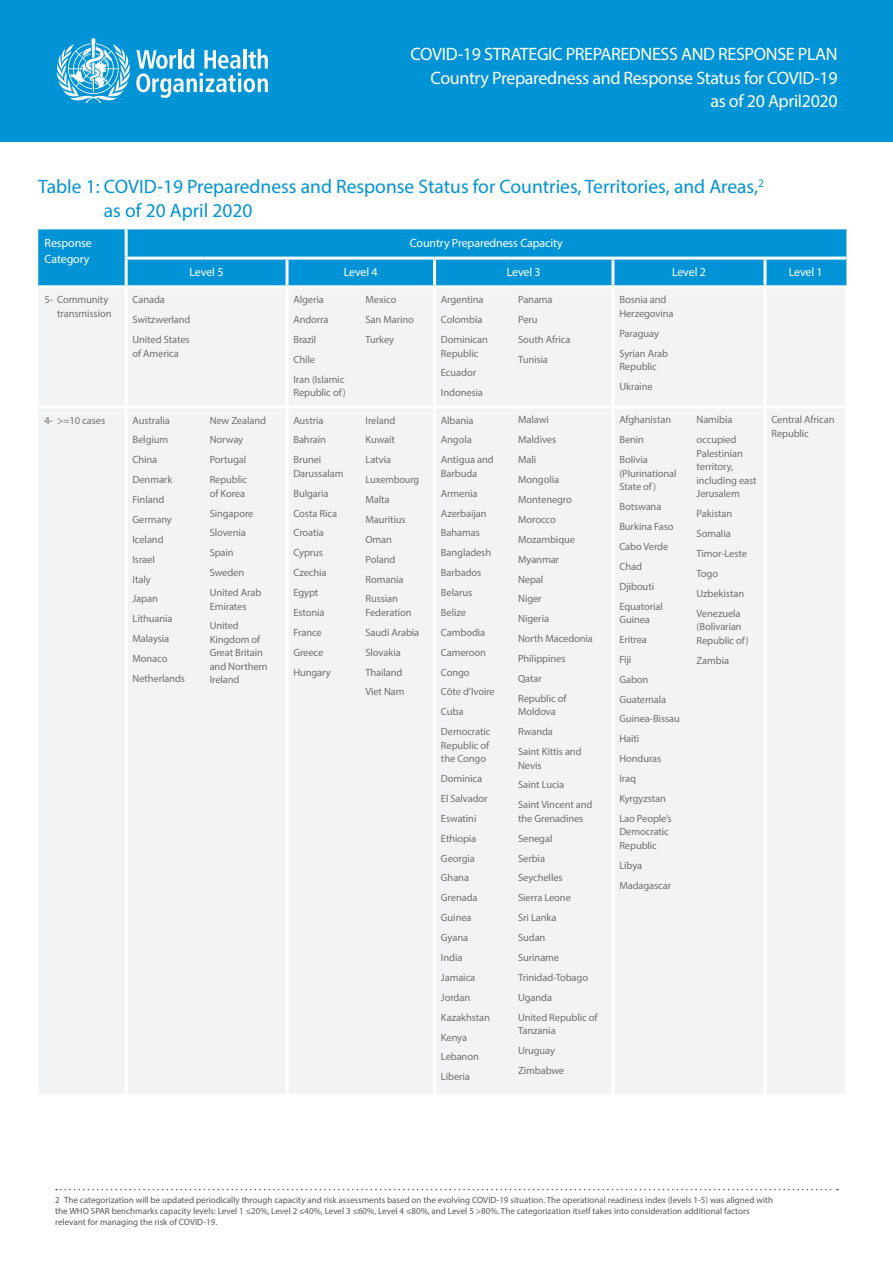
<style>
.page{position:relative;width:893px;height:1263px;background:#fff}
.page>*{position:absolute;margin:0;border:0;box-sizing:border-box;transform-origin:0 0}
.t1{font:19.5px/23.4px "Myriad Pro";color:#0093d5}
.t2{font:18px/23.4px "Myriad Pro";letter-spacing:-.02em;color:#fff;text-align:right}
.t3{font:12px/15.6px "Myriad Pro";letter-spacing:-.01em;color:#fff}
.t4{font:10.5px/20px "Myriad Pro";letter-spacing:-.01em;color:#707070}
.t5{font:9px/10.8px "Myriad Pro";color:#57585a}
</style>
<div class="page">
<div style="left:0;top:0;width:893px;height:141px;background:#0093d5"></div>
<svg style="left:56px;top:38px;width:212px;height:65px"></svg>
<div style="left:38px;top:229px;width:808px;height:56px;background:#0093d5"></div>
<div style="left:39px;top:289px;width:806px;height:805px;background:#f2f3f4"></div>
<hr style="left:286px;top:260px;width:3px;height:25px;background:#fff">
<hr style="left:433px;top:260px;width:3px;height:25px;background:#fff">
<hr style="left:125px;top:260px;width:3px;height:25px;background:#fff">
<hr style="left:125px;top:229px;width:3px;height:28px;background:#fff">
<hr style="left:125px;top:257px;width:78px;height:3px;background:#fff">
<hr style="left:203px;top:257px;width:84px;height:3px;background:#fff">
<hr style="left:287px;top:257px;width:72px;height:3px;background:#fff">
<hr style="left:359px;top:257px;width:76px;height:3px;background:#fff">
<hr style="left:435px;top:257px;width:77px;height:3px;background:#fff">
<hr style="left:512px;top:257px;width:101px;height:3px;background:#fff">
<hr style="left:765px;top:257px;width:81px;height:3px;background:#fff">
<hr style="left:286px;top:408px;width:3px;height:686px;background:#fff">
<hr style="left:125px;top:288px;width:3px;height:117px;background:#fff">
<hr style="left:38px;top:405px;width:88px;height:3px;background:#fff">
<hr style="left:125px;top:408px;width:3px;height:686px;background:#fff">
<hr style="left:765px;top:405px;width:83px;height:3px;background:#fff">
<hr style="left:433px;top:408px;width:3px;height:686px;background:#fff">
<hr style="left:611px;top:288px;width:3px;height:117px;background:#fff">
<hr style="left:763px;top:288px;width:3px;height:117px;background:#fff">
<hr style="left:611px;top:408px;width:3px;height:686px;background:#fff">
<hr style="left:763px;top:408px;width:3px;height:686px;background:#fff">
<hr style="left:126px;top:405px;width:77px;height:3px;background:#fff">
<hr style="left:203px;top:405px;width:84px;height:3px;background:#fff">
<hr style="left:435px;top:405px;width:77px;height:3px;background:#fff">
<hr style="left:512px;top:405px;width:101px;height:3px;background:#fff">
<hr style="left:613px;top:257px;width:77px;height:3px;background:#fff">
<hr style="left:611px;top:260px;width:3px;height:25px;background:#fff">
<hr style="left:690px;top:257px;width:75px;height:3px;background:#fff">
<hr style="left:763px;top:260px;width:3px;height:25px;background:#fff">
<hr style="left:613px;top:405px;width:77px;height:3px;background:#fff">
<hr style="left:690px;top:405px;width:75px;height:3px;background:#fff">
<hr style="left:286px;top:288px;width:3px;height:117px;background:#fff">
<hr style="left:433px;top:288px;width:3px;height:117px;background:#fff">
<hr style="left:287px;top:405px;width:72px;height:3px;background:#fff">
<hr style="left:359px;top:405px;width:76px;height:3px;background:#fff">
<svg style="left:56px;top:1189px;width:782px;height:1px"></svg>
<h2 class="t2" style="left:410px;top:42px;width:429px">COVID-19 STRATEGIC PREPAREDNESS AND RESPONSE PLAN<br>Country Preparedness and Response Status for COVID-19<br>as of 20 April2020</h2>
<h1 class="t1" style="left:104px;top:175px;width:662px;text-indent:-66px">Table 1: COVID-19 Preparedness and Response Status for Countries, Territories, and Areas,<sup>2 </sup>as of 20 April 2020</h1>
<p class="t3" style="left:45px;top:235px;width:49px">Response<br>Category</p>
<p class="t3" style="left:410px;top:235px;width:154px">Country Preparedness Capacity</p>
<p class="t3" style="left:190px;top:264px;width:35px">Level 5</p>
<p class="t3" style="left:344px;top:264px;width:35px">Level 4</p>
<p class="t3" style="left:507px;top:264px;width:35px">Level 3</p>
<p class="t3" style="left:672px;top:264px;width:35px">Level 2</p>
<p class="t3" style="left:789px;top:264px;width:35px">Level 1</p>
<p class="t4" style="left:57px;top:293px;width:56px;line-height:13.6px;text-indent:-13px">5- Community transmission</p>
<p class="t4" style="left:133px;top:290px;width:59px">Canada<br>Switzwerland<br>United States</p>
<p class="t4" style="left:133px;top:343px;width:48px">of America</p>
<p class="t4" style="left:293px;top:290px;width:52px">Algeria<br>Andorra<br>Brazil<br>Chile<br>Iran (Islamic</p>
<p class="t4" style="left:293px;top:383px;width:54px">Republic of)</p>
<p class="t4" style="left:518px;top:290px;width:54px">Panama<br>Peru<br>South Africa<br>Tunisia</p>
<p class="t4" style="left:619px;top:293px;width:56px;line-height:13.5px">Bosnia and<br>Herzegovina</p>
<p class="t4" style="left:365px;top:290px;width:50px">Mexico<br>San Marino<br>Turkey</p>
<p class="t4" style="left:441px;top:290px;width:49px">Argentina<br>Colombia<br>Dominican</p>
<p class="t4" style="left:441px;top:343px;width:44px">Republic<br>Ecuador<br>Indonesia</p>
<p class="t4" style="left:619px;top:323px;width:50px">Paraguay<br>Syrian Arab</p>
<p class="t4" style="left:619px;top:356px;width:39px">Republic<br>Ukraine</p>
<p class="t4" style="left:45px;top:410px;width:62px">4- &gt;=10 cases</p>
<p class="t4" style="left:133px;top:410px;width:54px">Australia<br>Belgium<br>China<br>Denmark<br>Finland<br>Germany<br>Iceland<br>Israel<br>Italy<br>Japan<br>Lithuania<br>Malaysia<br>Monaco<br>Netherlands</p>
<p class="t4" style="left:210px;top:410px;width:58px">New Zealand<br>Norway<br>Portugal<br>Republic</p>
<p class="t4" style="left:210px;top:483px;width:53px">of Korea<br>Singapore<br>Slovenia<br>Spain<br>Sweden<br>United Arab</p>
<p class="t4" style="left:210px;top:596px;width:38px">Emirates<br>United</p>
<p class="t4" style="left:210px;top:632px;width:60px;line-height:13.5px">Kingdom of<br>Great Britain and Northern<br>Ireland</p>
<p class="t4" style="left:293px;top:410px;width:34px">Austria<br>Bahrain<br>Brunei</p>
<p class="t4" style="left:293px;top:463px;width:52px">Darussalam<br>Bulgaria<br>Costa Rica<br>Croatia<br>Cyprus<br>Czechia<br>Egypt<br>Estonia<br>France<br>Greece<br>Hungary</p>
<p class="t4" style="left:365px;top:410px;width:55px">Ireland<br>Kuwait<br>Latvia<br>Luxembourg<br>Malta<br>Mauritius<br>Oman<br>Poland<br>Romania<br>Russian</p>
<p class="t4" style="left:365px;top:602px;width:55px">Federation<br>Saudi Arabia<br>Slovakia<br>Thailand<br>Viet Nam</p>
<p class="t4" style="left:441px;top:410px;width:54px">Albania<br>Angola<br>Antigua and</p>
<p class="t4" style="left:441px;top:463px;width:55px">Barbuda<br>Armenia<br>Azerbaijan<br>Bahamas<br>Bangladesh<br>Barbados<br>Belarus<br>Belize<br>Cambodia<br>Cameroon<br>Congo<br>Côte d’Ivoire<br>Cuba<br>Democratic</p>
<p class="t4" style="left:441px;top:738px;width:50px;line-height:13.5px">Republic of the Congo</p>
<p class="t4" style="left:441px;top:768px;width:50px">Dominica<br>El Salvador<br>Eswatini<br>Ethiopia<br>Georgia<br>Ghana<br>Grenada<br>Guinea<br>Gyana<br>India<br>Jamaica<br>Jordan<br>Kazakhstan<br>Kenya<br>Lebanon<br>Liberia</p>
<p class="t4" style="left:518px;top:410px;width:76px">Malawi<br>Maldives<br>Mali<br>Mongolia<br>Montenegro<br>Morocco<br>Mozambique<br>Myanmar<br>Nepal<br>Niger<br>Nigeria<br>North Macedonia<br>Philippines<br>Qatar<br>Republic of</p>
<p class="t4" style="left:518px;top:702px;width:65px">Moldova<br>Rwanda<br>Saint Kittis and</p>
<p class="t4" style="left:518px;top:755px;width:76px">Nevis<br>Saint Lucia<br>Saint Vincent and</p>
<p class="t4" style="left:518px;top:808px;width:81px">the Grenadines<br>Senegal<br>Serbia<br>Seychelles<br>Sierra Leone<br>Sri Lanka<br>Sudan<br>Suriname<br>Trinidad-Tobago<br>Uganda<br>United Republic of</p>
<p class="t4" style="left:518px;top:1020px;width:48px">Tanzania<br>Uruguay<br>Zimbabwe</p>
<p class="t4" style="left:619px;top:410px;width:53px">Afghanistan<br>Benin<br>Bolivia</p>
<p class="t4" style="left:619px;top:466px;width:59px;line-height:13.5px">(Plurinational<br>State of)</p>
<p class="t4" style="left:619px;top:496px;width:56px">Botswana<br>Burkina Faso<br>Cabo Verde<br>Chad<br>Djibouti<br>Equatorial</p>
<p class="t4" style="left:619px;top:609px;width:62px">Guinea<br>Eritrea<br>Fiji<br>Gabon<br>Guatemala<br>Guinea-Bissau<br>Haiti<br>Honduras<br>Iraq<br>Kyrgyzstan<br>Lao People’s</p>
<p class="t4" style="left:619px;top:825px;width:51px;line-height:13.5px">Democratic<br>Republic</p>
<p class="t4" style="left:619px;top:855px;width:53px">Libya<br>Madagascar</p>
<p class="t4" style="left:696px;top:410px;width:41px">Namibia occupied</p>
<p class="t4" style="left:696px;top:446px;width:62px;line-height:13.5px">Palestinian territory, including east<br>Jerusalem</p>
<p class="t4" style="left:696px;top:504px;width:52px">Pakistan<br>Somalia<br>Timor-Leste<br>Togo<br>Uzbekistan<br>Venezuela</p>
<p class="t4" style="left:696px;top:620px;width:54px;line-height:13.5px">(Bolivarian<br>Republic of)</p>
<p class="t4" style="left:696px;top:650px;width:34px">Zambia</p>
<p class="t4" style="left:771px;top:413px;width:65px;line-height:13.5px">Central African<br>Republic</p>
<p class="t5" style="left:55px;top:1194px;width:719px">2 The categorization will be updated periodically through capacity and risk assessments based on the evolving COVID-19 situation. The operational readiness index (levels 1-5) was aligned with the WHO SPAR benchmarks capacity levels: Level 1 ≤20%, Level 2 ≤40%, Level 3 ≤60%, Level 4 ≤80%, and Level 5 &gt;80%. The categorization itself takes into consideration additional factors relevant for managing the risk of COVID-19.</p>
</div>
